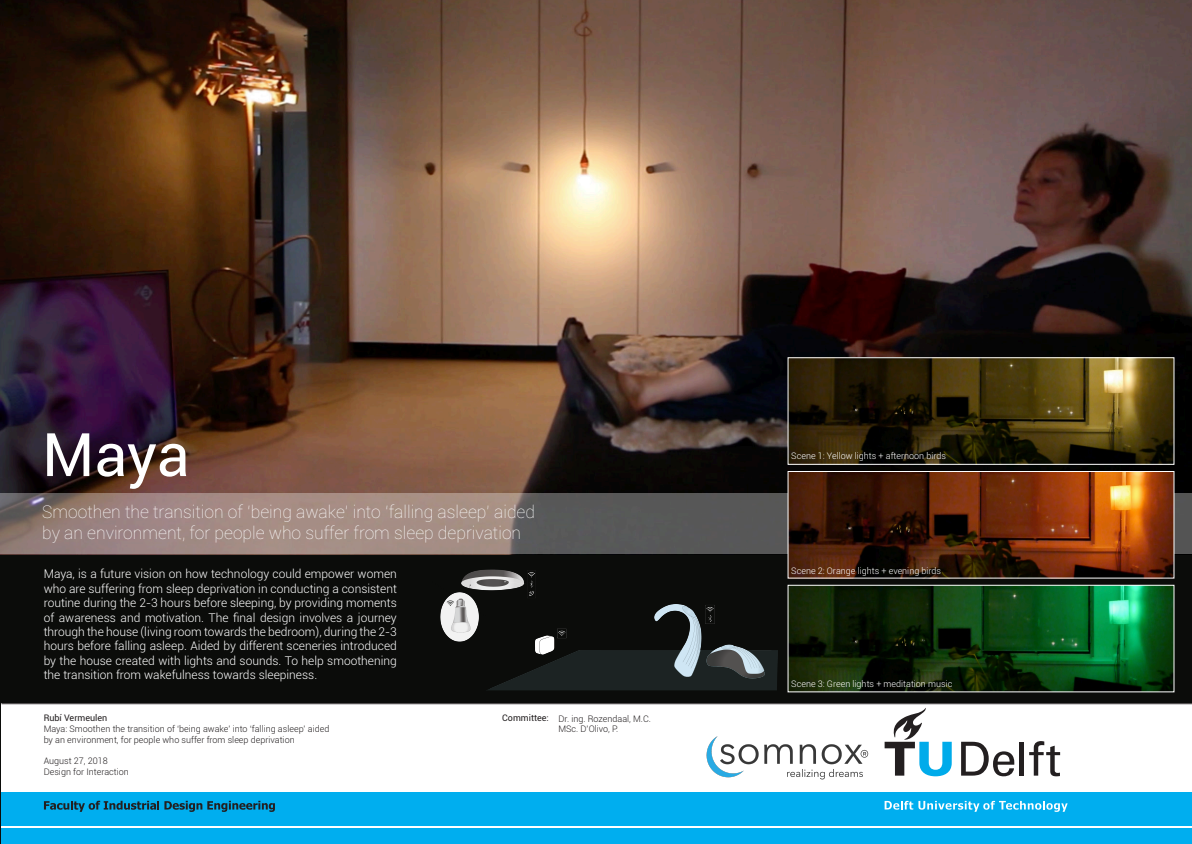
<style>
.page{position:relative;width:1192px;height:844px;background:#fff}
.page>*{position:absolute;margin:0;border:0;box-sizing:border-box;transform-origin:0 0}
.t1{font:60px "Roboto";color:#fff}
.Paragraph_Style_1{font:100 17.5px/21px "Roboto";color:#fff}
.Paragraph_Style_1-2{font:300 12px/14.4px "Roboto";color:#fff;text-align:justify}
.t2{font:300 9px/10.8px "Roboto";color:#231f20}
.t3{font:300 9px "Roboto";color:#fff}
.t4{font:9px "Roboto";color:#231f20}
</style>
<div class="page">
<div style="left:0;top:472px;width:1192px;height:371px;background:#0b0c0a"></div>
<img style="left:0;top:0;width:1192px;height:554px">
<svg style="left:0;top:492px;width:1192px;height:61px;background:#837470"></svg>
<img style="left:790px;top:359px;width:382px;height:103px">
<div style="left:788px;top:357px;width:386px;height:107px;border:1px solid #fff"></div>
<img style="left:790px;top:473px;width:382px;height:103px">
<div style="left:788px;top:471px;width:386px;height:107px;border:1px solid #fff"></div>
<img style="left:790px;top:587px;width:382px;height:103px">
<div style="left:788px;top:585px;width:386px;height:107px;border:1px solid #fff"></div>
<div style="left:1px;top:703px;width:1191px;height:140px;background:#fff"></div>
<div style="left:1px;top:792px;width:1191px;height:51px;background:#00aeef"></div>
<hr style="left:1px;top:703px;width:1191px;height:1px;background:#231f20">
<hr style="left:1px;top:826px;width:1191px;height:1px;background:#fff">
<svg style="left:961px;top:741px;width:53px;height:35px"></svg>
<hr style="left:1020px;top:741px;width:4px;height:34px;background:#231f20">
<svg style="left:1029px;top:741px;width:31px;height:35px"></svg>
<svg style="left:885px;top:708px;width:67px;height:68px"></svg>
<svg style="left:885px;top:800px;width:183px;height:11px"></svg>
<svg style="left:44px;top:800px;width:231px;height:11px"></svg>
<img style="left:488px;top:604px;width:290px;height:86px">
<img style="left:440px;top:569px;width:101px;height:76px">
<img style="left:706px;top:736px;width:163px;height:44px">
<p class="t1" style="left:42px;top:412px;width:149px">Maya</p>
<p class="Paragraph_Style_1" style="left:42px;top:500px;width:494px">Smoothen the transition of ‘being awake’ into ‘falling asleep’ aided by an environment, for people who suffer from sleep deprivation</p>
<p class="Paragraph_Style_1-2" style="left:44px;top:566px;width:355px">Maya, is a future vision on how technology could empower women who are suffering from sleep deprivation in conducting a consistent routine during the 2-3 hours before sleeping, by providing moments of awareness and motivation. The final design involves a journey through the house (living room towards the bedroom), during the 2-3 hours before falling asleep. Aided by different sceneries introduced by the house created with lights and sounds. To help smoothening the transition from wakefulness towards sleepiness.</p>
<p class="t4" style="left:44px;top:711px;width:65px">Rubí Vermeulen</p>
<p class="t2" style="left:44px;top:722px;width:287px">Maya: Smoothen the transition of ‘being awake’ into ‘falling asleep’ aided by an environment, for people who suffer from sleep deprivation</p>
<p class="t2" style="left:44px;top:755px;width:65px">August 27, 2018</p>
<p class="t2" style="left:44px;top:765px;width:87px">Design for Interaction</p>
<p class="t4" style="left:502px;top:711px;width:48px">Committee:</p>
<p class="t2" style="left:558px;top:712px;width:94px">Dr. ing. Rozendaal, M.C.</p>
<p class="t2" style="left:558px;top:723px;width:61px">MSc. D’Olivo, P.</p>
<p class="t3" style="left:791px;top:449px;width:156px">Scene 1: Yellow lights + afternoon birds</p>
<p class="t3" style="left:791px;top:564px;width:151px">Scene 2: Orange lights + evening birds</p>
<p class="t3" style="left:791px;top:677px;width:163px">Scene 3: Green lights + meditation music</p>
</div>
